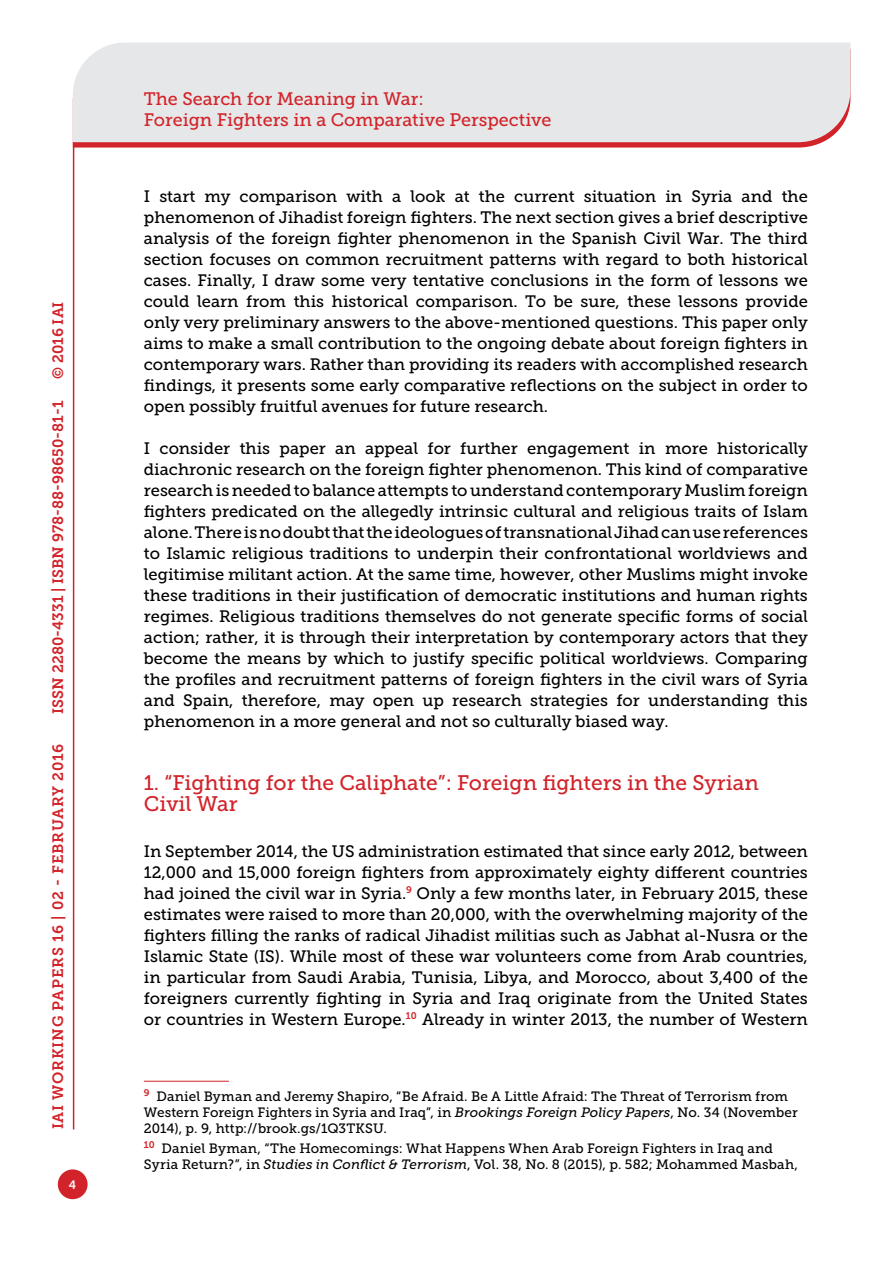
<style>
.page{position:relative;width:893px;height:1263px;background:#fff}
.page>*{position:absolute;margin:0;border:0;box-sizing:border-box;transform-origin:0 0}
.t1{font:21px/21px "Museo Slab 500";color:#d2232a}
.t2{font:18px/21.6px "Museo Slab 500";color:#d2232a}
.t3{font:16.5px/21px "Museo Slab 500";color:#000;text-align:justify}
.t4{font:15px "Museo Slab 700";letter-spacing:.005em;color:#d2232a}
.t5{font:15px "Museo Slab 700";letter-spacing:.05em;color:#d2232a}
.t6{font:13.5px/16.2px "Museo Slab 500";letter-spacing:.005em;color:#000}
.t7{font:12px "Museo Slab 700";color:#fff}
.s1{font-style:italic}
</style>
<div class="page">
<svg style="left:74px;top:142px;width:749px;height:6px;background:#d63d43"></svg>
<div style="left:73px;top:43px;width:777px;height:99px;background:#e6e7e8"></div>
<div style="left:58px;top:1169px;width:30px;height:30px;background:#d2232a;border-radius:50%"></div>
<hr style="left:73px;top:142px;width:1px;height:987px;background:#d2232a">
<hr style="left:144px;top:1081px;width:85px;height:1px;background:#d2232a">
<p class="t4" style="left:50px;top:379px;width:79px;rotate:-90deg">© 2016 IAI</p>
<p class="t4" style="left:49px;top:713px;width:314px;rotate:-90deg">ISSN 2280-4331 | ISBN 978-88-98650-81-1</p>
<p class="t5" style="left:50px;top:1129px;width:387px;rotate:-90deg">IAI WORKING PAPERS 16 | 02 - FEBRUARY 2016</p>
<p class="t7" style="left:69px;top:1178px;width:9px">4</p>
<p class="t2" style="left:144px;top:88px;width:409px">The Search for Meaning in War:<br>Foreign Fighters in a Comparative Perspective</p>
<p class="t3" style="left:144px;top:186px;width:666px">I start my comparison with a look at the current situation in Syria and the phenomenon of Jihadist foreign fighters. The next section gives a brief descriptive analysis of the foreign fighter phenomenon in the Spanish Civil War. The third section focuses on common recruitment patterns with regard to both historical cases. Finally, I draw some very tentative conclusions in the form of lessons we could learn from this historical comparison. To be sure, these lessons provide only very preliminary answers to the above-mentioned questions. This paper only aims to make a small contribution to the ongoing debate about foreign fighters in contemporary wars. Rather than providing its readers with accomplished research findings, it presents some early comparative reflections on the subject in order to open possibly fruitful avenues for future research.</p>
<p class="t3" style="left:144px;top:438px;width:666px">I consider this paper an appeal for further engagement in more historically diachronic research on the foreign fighter phenomenon. This kind of comparative research is needed to balance attempts to understand contemporary Muslim foreign fighters predicated on the allegedly intrinsic cultural and religious traits of Islam alone. There is no doubt that the ideologues of transnational Jihad can use references to Islamic religious traditions to underpin their confrontational worldviews and legitimise militant action. At the same time, however, other Muslims might invoke these traditions in their justification of democratic institutions and human rights regimes. Religious traditions themselves do not generate specific forms of social action; rather, it is through their interpretation by contemporary actors that they become the means by which to justify specific political worldviews. Comparing the profiles and recruitment patterns of foreign fighters in the civil wars of Syria and Spain, therefore, may open up research strategies for understanding this phenomenon in a more general and not so culturally biased way.</p>
<p class="t1" style="left:144px;top:772px;width:617px">1. “Fighting for the Caliphate”: Foreign fighters in the Syrian<br>Civil War</p>
<p class="t3" style="left:144px;top:841px;width:666px">In September 2014, the US administration estimated that since early 2012, between 12,000 and 15,000 foreign fighters from approximately eighty different countries had joined the civil war in Syria.<sup>9</sup> Only a few months later, in February 2015, these estimates were raised to more than 20,000, with the overwhelming majority of the fighters filling the ranks of radical Jihadist militias such as Jabhat al-Nusra or the Islamic State (IS). While most of these war volunteers come from Arab countries, in particular from Saudi Arabia, Tunisia, Libya, and Morocco, about 3,400 of the foreigners currently fighting in Syria and Iraq originate from the United States or countries in Western Europe.<sup>10</sup> Already in winter 2013, the number of Western</p>
<p class="t6" style="left:144px;top:1088px;width:655px"><sup>9</sup> Daniel Byman and Jeremy Shapiro, “Be Afraid. Be A Little Afraid: The Threat of Terrorism from<br>Western Foreign Fighters in Syria and Iraq”, in <span class="s1">Brookings Foreign Policy Papers</span>, No. 34 (November<br>2014), p. 9, http://brook.gs/1Q3TKSU.</p>
<p class="t6" style="left:144px;top:1140px;width:656px"><sup>10</sup> Daniel Byman, “The Homecomings: What Happens When Arab Foreign Fighters in Iraq and<br>Syria Return?”, in <span class="s1">Studies in Conflict &amp; Terrorism</span>, Vol. 38, No. 8 (2015), p. 582; Mohammed Masbah,</p>
</div>
